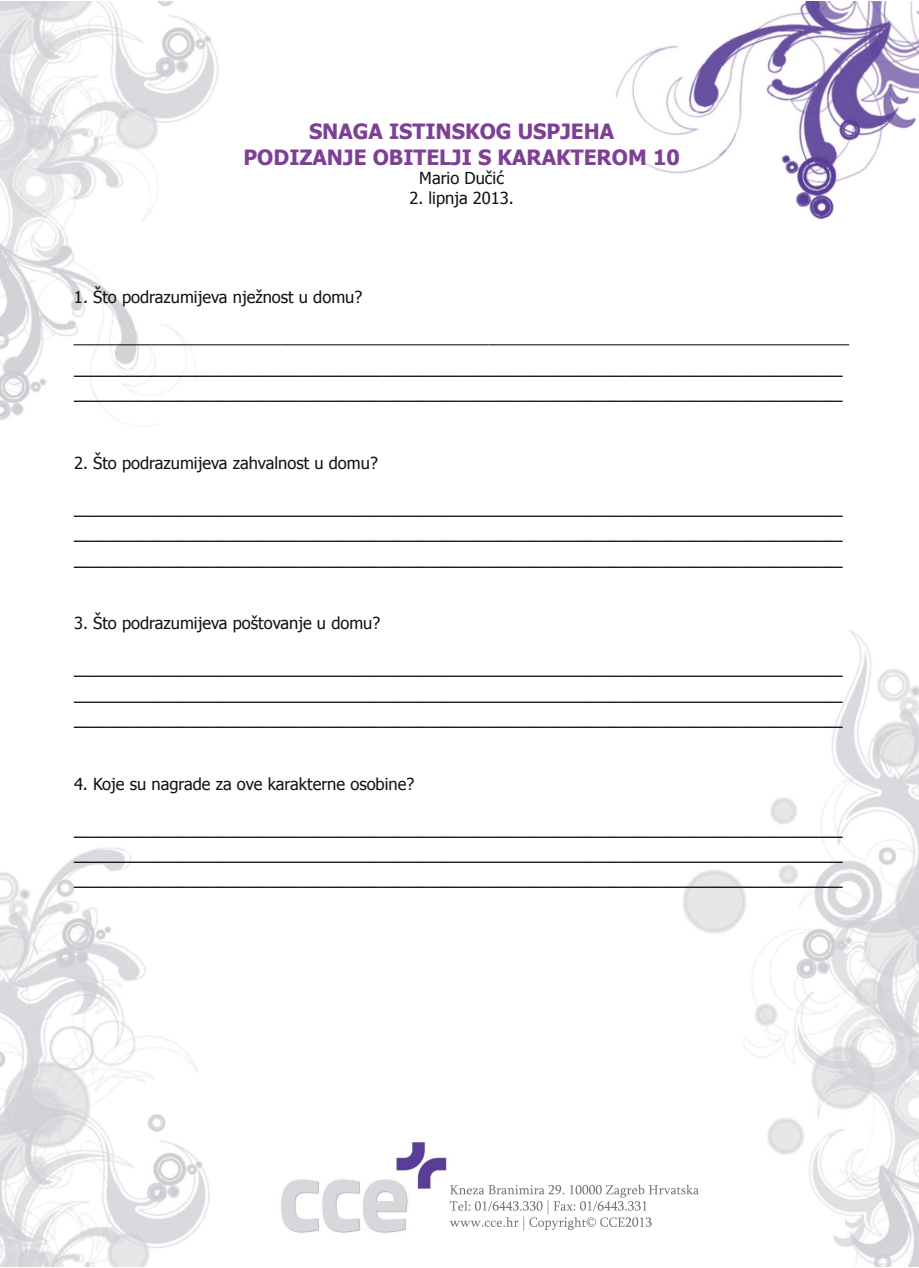
<style>
.page{position:relative;width:919px;height:1268px;background:#fff}
.page>*{position:absolute;margin:0;border:0;box-sizing:border-box;transform-origin:0 0}
.t1{font:21px/25.2px "Tahoma";color:#0f1314;text-align:justify}
.t2{font:700 21px/25.2px "Tahoma";color:#7d4096;text-align:center}
.t3{font:16.5px "Tahoma";color:#0f1314}
</style>
<div class="page">
<img style="left:0;top:1px;width:918px;height:1265px">
<p class="t2" style="left:243px;top:118px;width:438px">SNAGA ISTINSKOG USPJEHA<br>PODIZANJE OBITELJI S KARAKTEROM 10</p>
<p class="t3" style="left:419px;top:167px;width:86px">Mario Dučić</p>
<p class="t3" style="left:409px;top:187px;width:106px">2. lipnja 2013.</p>
<p class="t3" style="left:74px;top:286px;width:290px">1. Što podrazumijeva nježnost u domu?</p>
<p class="t3" style="left:74px;top:326px;width:776px">______________________________________________________________________________________</p>
<p class="t1" style="left:74px;top:352px;width:770px">___________________________________________________________________ ___________________________________________________________________</p>
<p class="t3" style="left:74px;top:452px;width:305px">2. Što podrazumijeva zahvalnost u domu?</p>
<p class="t1" style="left:74px;top:493px;width:770px">___________________________________________________________________ ___________________________________________________________________ ___________________________________________________________________</p>
<p class="t3" style="left:74px;top:612px;width:308px">3. Što podrazumijeva poštovanje u domu?</p>
<p class="t1" style="left:74px;top:653px;width:770px">___________________________________________________________________ ___________________________________________________________________ ___________________________________________________________________</p>
<p class="t3" style="left:74px;top:772px;width:342px">4. Koje su nagrade za ove karakterne osobine?</p>
<p class="t1" style="left:74px;top:813px;width:770px">___________________________________________________________________ ___________________________________________________________________ ___________________________________________________________________</p>
</div>
